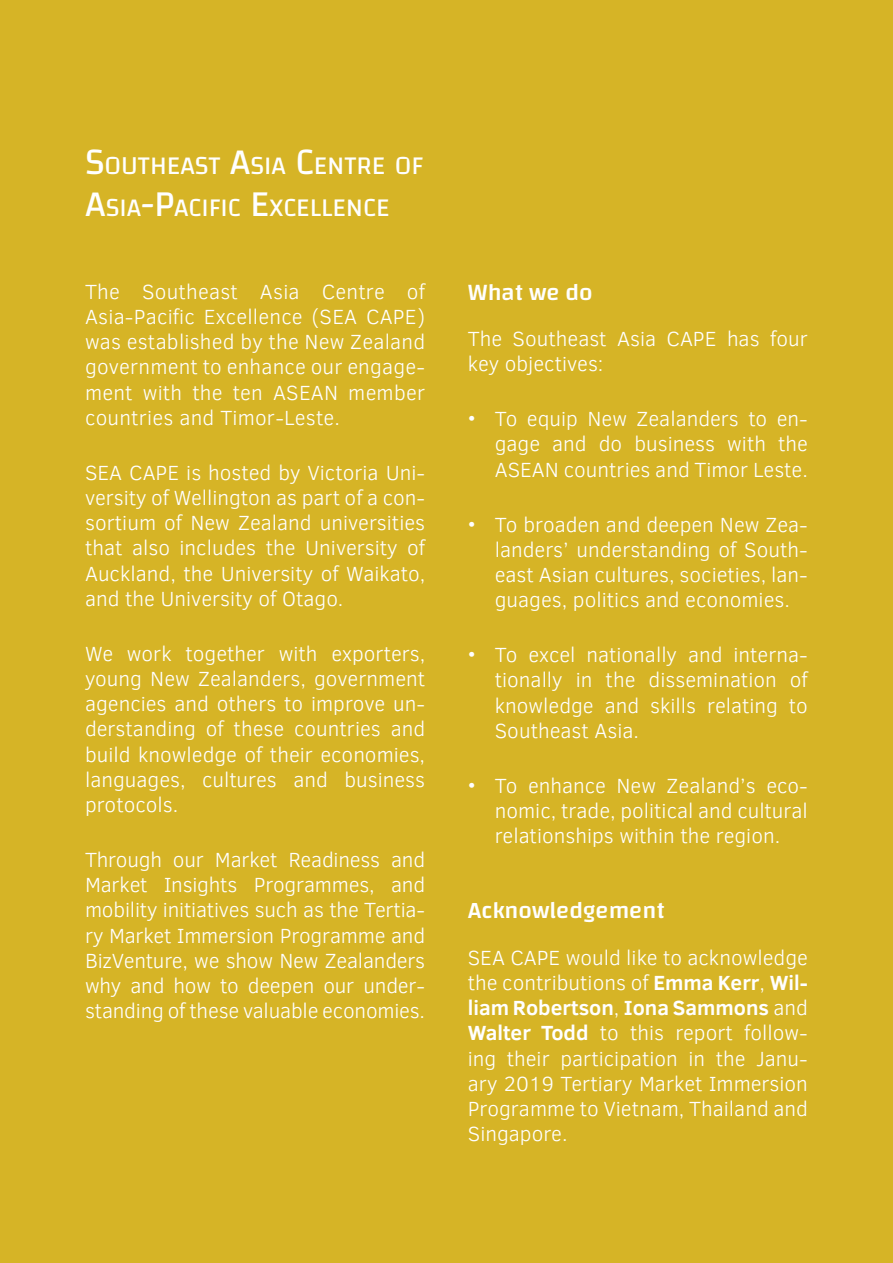
<style>
.page{position:relative;width:893px;height:1263px;background:#d6b426}
.page>*{position:absolute;margin:0;border:0;box-sizing:border-box;transform-origin:0 0}
.t1{font:26.25px/42px "Changa";color:#fff}
.t2{font:500 24px "Changa";color:#fff}
.t3{font:300 21px/25.2px "Clear Sans";color:#fff;text-align:justify}
.s1{font-size:37.5px}
.s2{font-weight:700}
</style>
<div class="page">
<p class="t1" style="left:85px;top:144px;width:340px"><span class="s1">S</span>OUTHEAST <span class="s1">A</span>SIA <span class="s1">C</span>ENTRE OF<br><span class="s1">A</span>SIA<span class="s1">-P</span>ACIFIC <span class="s1">E</span>XCELLENCE</p>
<p class="t3" style="left:85px;top:279px;width:342px">The Southeast Asia Centre of Asia-Pacific Excellence (SEA CAPE) was established by the New Zealand government to enhance our engage&shy;ment with the ten ASEAN member countries and Timor-Leste.</p>
<p class="t3" style="left:85px;top:460px;width:342px">SEA CAPE is hosted by Victoria Uni&shy;versity of Wellington as part of a con&shy;sortium of New Zealand universities that also includes the University of Auckland, the University of Waikato, and the University of Otago.</p>
<p class="t3" style="left:85px;top:641px;width:342px">We work together with exporters, young New Zealanders, government agencies and others to improve un&shy;derstanding of these countries and build knowledge of their economies, languages, cultures and business protocols.</p>
<p class="t3" style="left:85px;top:847px;width:342px">Through our Market Readiness and Market Insights Programmes, and mobility initiatives such as the Tertia&shy;ry Market Immersion Programme and BizVenture, we show New Zealanders why and how to deepen our under&shy;standing of these valuable economies.</p>
<p class="t2" style="left:468px;top:277px;width:126px">What we do</p>
<p class="t3" style="left:468px;top:326px;width:342px">The Southeast Asia CAPE has four key objectives:</p>
<p class="t3" style="left:495px;top:406px;width:315px;text-indent:-27px">• To equip New Zealanders to en&shy;gage and do business with the ASEAN countries and Timor Leste.</p>
<p class="t3" style="left:495px;top:512px;width:315px;text-indent:-27px">• To broaden and deepen New Zea&shy;landers’ understanding of South&shy;east Asian cultures, societies, lan&shy;guages, politics and economies.</p>
<p class="t3" style="left:495px;top:642px;width:315px;text-indent:-27px">• To excel nationally and interna&shy;tionally in the dissemination of knowledge and skills relating to Southeast Asia.</p>
<p class="t3" style="left:495px;top:773px;width:315px;text-indent:-27px">• To enhance New Zealand’s eco&shy;nomic, trade, political and cultural relationships within the region.</p>
<p class="t2" style="left:468px;top:896px;width:199px">Acknowledgement</p>
<p class="t3" style="left:468px;top:945px;width:342px">SEA CAPE would like to acknowledge the contributions of <span class="s2">Emma Kerr</span>, <span class="s2">Wil&shy;liam Robertson</span>, <span class="s2">Iona Sammons</span> and <span class="s2">Walter Todd</span> to this report follow&shy;ing their participation in the Janu&shy;ary 2019 Tertiary Market Immersion Programme to Vietnam, Thailand and Singapore.</p>
</div>
